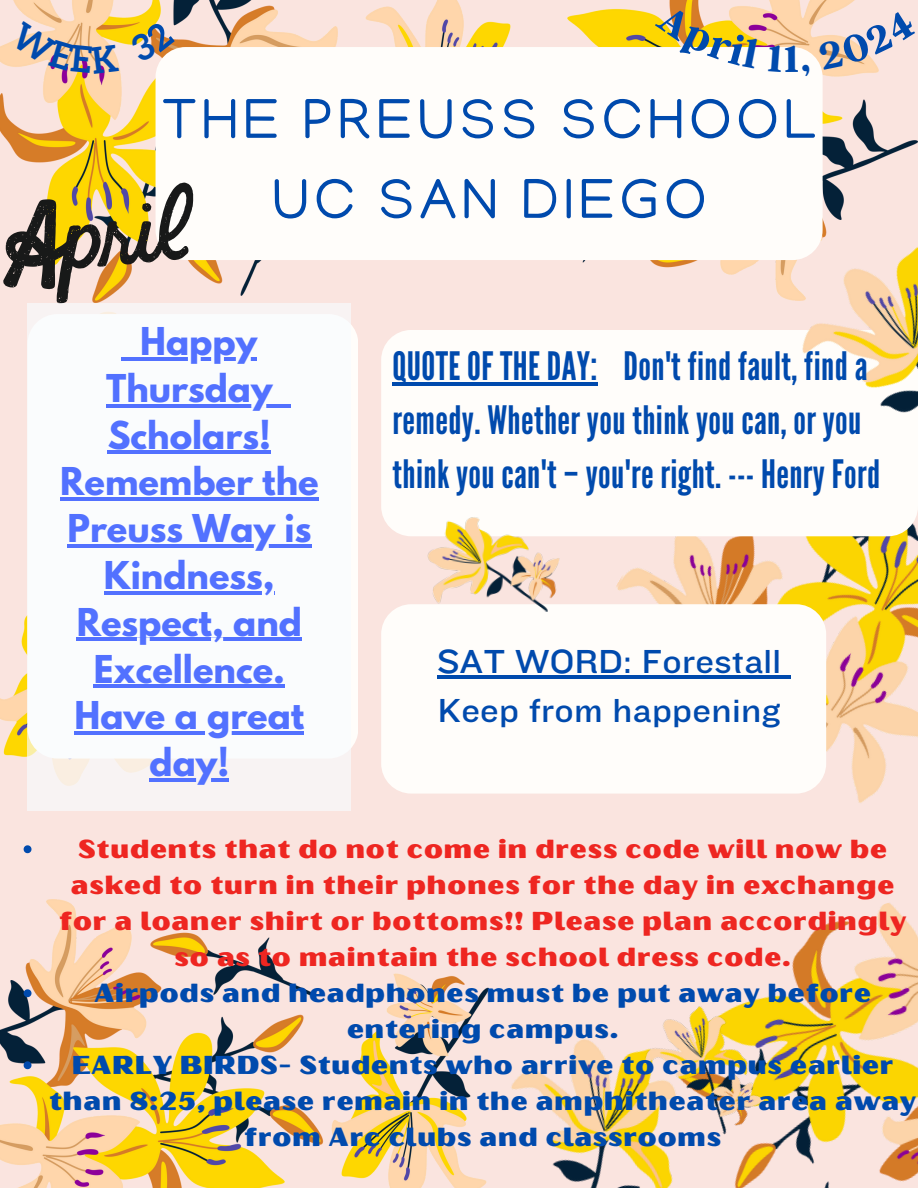
<style>
.page{position:relative;width:918px;height:1188px;background:#fae4df}
.page>*{position:absolute;margin:0;border:0;box-sizing:border-box;transform-origin:0 0}
.t1{font:57.45px "Manjari";letter-spacing:.075em;color:#004aad}
.t2{font:700 42px "Argent CF";color:#004aad}
.t3{font:39.15px/54px "League Gothic";letter-spacing:.01em;color:#004aad}
.t4{font:34.65px/48.3px "Knockout 32";letter-spacing:.01em;color:#004aad}
.t5{font:700 33.9px/46.8px "League Spartan";color:#5271ff;text-align:center}
.t6{font:25.95px/36px "Oilvare Base";letter-spacing:.01em;color:#004aad;text-align:center}
.t7{font:25.95px/36px "Oilvare Base";letter-spacing:.01em;color:#ee2621;text-align:center}
</style>
<div class="page">
<img style="left:0;top:0;width:338px;height:304px">
<img style="left:616px;top:536px;width:302px;height:267px">
<img style="left:365px;top:0;width:399px;height:275px">
<div style="left:156px;top:47px;width:667px;height:213px;background:#fffdfa;border-radius:30px"></div>
<div style="left:381px;top:330px;width:537px;height:206px;background:#fffdfa;border-radius:30px"></div>
<img style="left:0;top:615px;width:27px;height:142px">
<img style="left:511px;top:903px;width:407px;height:285px">
<img style="left:0;top:900px;width:489px;height:288px">
<div style="left:381px;top:604px;width:445px;height:190px;background:#fffdfa;border-radius:30px"></div>
<img style="left:764px;top:0;width:154px;height:561px">
<img style="left:427px;top:517px;width:133px;height:95px">
<img style="left:631px;top:987px;width:159px;height:155px">
<svg style="left:3px;top:182px;width:190px;height:122px"></svg>
<div style="left:27px;top:304px;width:324px;height:507px;background:#f8fcff"></div>
<hr style="left:122px;top:357px;width:18px;height:3px;background:#5271ff">
<hr style="left:140px;top:357px;width:117px;height:3px;background:#5271ff">
<hr style="left:106px;top:404px;width:167px;height:3px;background:#5271ff">
<hr style="left:273px;top:404px;width:18px;height:3px;background:#5271ff">
<hr style="left:108px;top:451px;width:163px;height:3px;background:#5271ff">
<hr style="left:60px;top:498px;width:259px;height:3px;background:#5271ff">
<hr style="left:67px;top:544px;width:244px;height:4px;background:#5271ff">
<hr style="left:104px;top:591px;width:171px;height:3px;background:#5271ff">
<hr style="left:77px;top:638px;width:225px;height:3px;background:#5271ff">
<hr style="left:94px;top:685px;width:191px;height:3px;background:#5271ff">
<hr style="left:74px;top:731px;width:230px;height:4px;background:#5271ff">
<hr style="left:150px;top:778px;width:79px;height:3px;background:#5271ff">
<hr style="left:393px;top:383px;width:205px;height:3px;background:#004aad">
<hr style="left:437px;top:675px;width:345px;height:4px;background:#004aad">
<svg style="left:782px;top:675px;width:9px;height:4px"></svg>
<svg style="left:24px;top:845px;width:8px;height:8px"></svg>
<svg style="left:24px;top:989px;width:8px;height:8px"></svg>
<svg style="left:24px;top:1061px;width:8px;height:8px"></svg>
<svg style="left:9px;top:21px;width:110px;height:53px"></svg>
<svg style="left:129px;top:20px;width:46px;height:43px"></svg>
<svg style="left:655px;top:3px;width:105px;height:44px"></svg>
<svg style="left:768px;top:44px;width:15px;height:28px"></svg>
<svg style="left:802px;top:65px;width:8px;height:12px"></svg>
<svg style="left:819px;top:9px;width:98px;height:60px"></svg>
<h2 class="t2" style="left:784px;top:31px;width:18px">1</h2>
<p class="t1" style="left:162px;top:96px;width:656px">THE PREUSS SCHOOL</p>
<h3 class="t1" style="left:271px;top:176px;width:437px">UC SAN DIEGO</h3>
<h3 class="t5" style="left:60px;top:322px;width:260px">Happy<br>Thursday<br>Scholars!<br>Remember the<br>Preuss Way is<br>Kindness,<br>Respect, and<br>Excellence.<br>Have a great day!</h3>
<h3 class="t3" style="left:393px;top:340px;width:489px">QUOTE OF THE DAY: Don't find fault, find a remedy. Whether you think you can, or you think you can't – you're right. --- Henry Ford</h3>
<h3 class="t4" style="left:437px;top:637px;width:346px">SAT WORD: Forestall<br>Keep from happening</h3>
<p class="t7" style="left:59px;top:831px;width:850px">Students that do not come in dress code will now be asked to turn in their phones for the day in exchange for a loaner shirt or bottoms!! Please plan accordingly so as to maintain the school dress code.</p>
<p class="t6" style="left:49px;top:975px;width:869px">Airpods and headphones must be put away before entering campus.<br>EARLY BIRDS- Students who arrive to campus earlier than 8:25, please remain in the amphitheater area away from Arc clubs and classrooms</p>
</div>
